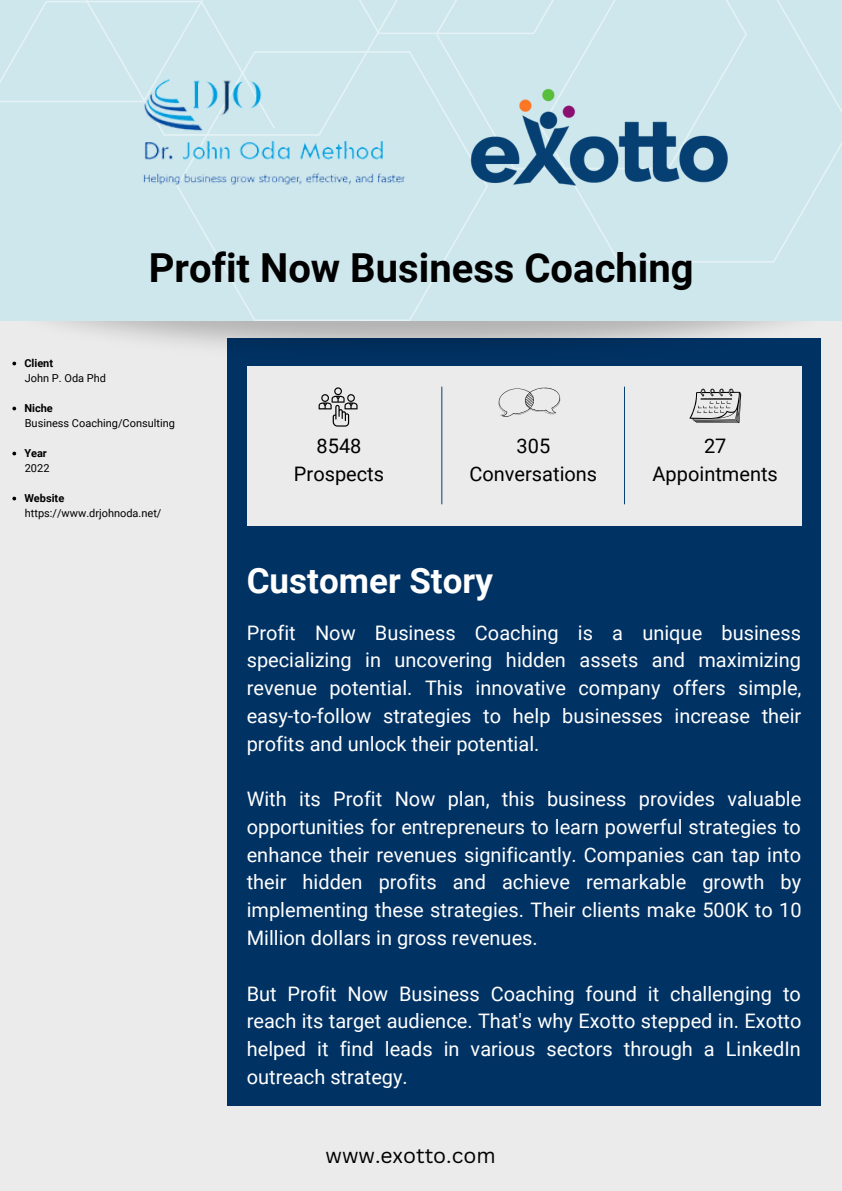
<style>
.page{position:relative;width:842px;height:1191px;background:#fff}
.page>*{position:absolute;margin:0;border:0;box-sizing:border-box;transform-origin:0 0}
.t1{font:700 40px "Roboto";color:#000}
.t2{font:700 35px "Roboto";color:#fff}
.t3{font:21px "Canva Sans";color:#000}
.t4{font:20px/27.7px "Roboto";color:#fff;text-align:justify}
.t5{font:20px "Roboto";color:#000}
.t6{font:11px "Roboto";color:#000}
.t7{font:700 11px "Roboto";color:#000}
</style>
<div class="page">
<div style="left:0;top:0;width:842px;height:1190px;background:#ebebeb"></div>
<div style="left:227px;top:338px;width:594px;height:768px;background:#003264"></div>
<svg style="left:12px;top:406px;width:4px;height:4px"></svg>
<svg style="left:12px;top:451px;width:4px;height:4px"></svg>
<svg style="left:12px;top:496px;width:4px;height:4px"></svg>
<div style="left:247px;top:366px;width:555px;height:159px;background:#ebebeb"></div>
<svg style="left:499px;top:406px;width:58px;height:11px"></svg>
<svg style="left:319px;top:406px;width:39px;height:20px"></svg>
<svg style="left:689px;top:406px;width:52px;height:17px"></svg>
<hr style="left:441px;top:387px;width:1px;height:117px;background:#064073">
<hr style="left:624px;top:387px;width:1px;height:117px;background:#064073">
<img style="left:12px;top:321px;width:777px;height:85px">
<div style="left:0;top:0;width:842px;height:321px;background:#cde7ed"></div>
<svg style="left:608px;top:0;width:234px;height:262px"></svg>
<svg style="left:185px;top:51px;width:269px;height:270px"></svg>
<svg style="left:397px;top:0;width:215px;height:34px"></svg>
<svg style="left:280px;top:0;width:117px;height:77px"></svg>
<svg style="left:0;top:0;width:280px;height:102px"></svg>
<img style="left:414px;top:31px;width:371px;height:214px">
<img style="left:138px;top:77px;width:272px;height:123px">
<p class="t1" style="left:149px;top:245px;width:546px">Profit Now Business Coaching</p>
<p class="t7" style="left:24px;top:356px;width:30px">Client</p>
<p class="t7" style="left:24px;top:401px;width:30px">Niche</p>
<p class="t7" style="left:24px;top:446px;width:24px">Year</p>
<p class="t7" style="left:24px;top:491px;width:41px">Website</p>
<p class="t6" style="left:25px;top:371px;width:83px">John P. Oda Phd</p>
<p class="t6" style="left:25px;top:416px;width:152px">Business Coaching/Consulting</p>
<p class="t6" style="left:25px;top:461px;width:26px">2022</p>
<p class="t6" style="left:25px;top:506px;width:138px">https://www.drjohnoda.net/</p>
<p class="t5" style="left:317px;top:435px;width:46px">8548</p>
<p class="t5" style="left:294px;top:462px;width:92px">Prospects</p>
<p class="t5" style="left:517px;top:435px;width:35px">305</p>
<p class="t5" style="left:469px;top:462px;width:129px">Conversations</p>
<p class="t5" style="left:704px;top:435px;width:24px">27</p>
<p class="t5" style="left:653px;top:462px;width:127px">Appointments</p>
<p class="t2" style="left:247px;top:561px;width:248px">Customer Story</p>
<p class="t4" style="left:247px;top:619px;width:556px">Profit Now Business Coaching is a unique business specializing in uncovering hidden assets and maximizing revenue potential. This innovative company offers simple, easy-to-follow strategies to help businesses increase their profits and unlock their potential.</p>
<p class="t4" style="left:247px;top:785px;width:556px">With its Profit Now plan, this business provides valuable opportunities for entrepreneurs to learn powerful strategies to enhance their revenues significantly. Companies can tap into their hidden profits and achieve remarkable growth by implementing these strategies. Their clients make 500K to 10<br>Million dollars in gross revenues.</p>
<p class="t4" style="left:247px;top:979px;width:556px">But Profit Now Business Coaching found it challenging to reach its target audience. That's why Exotto stepped in. Exotto helped it find leads in various sectors through a LinkedIn outreach strategy.</p>
<p class="t3" style="left:326px;top:1140px;width:172px">www.exotto.com</p>
</div>
